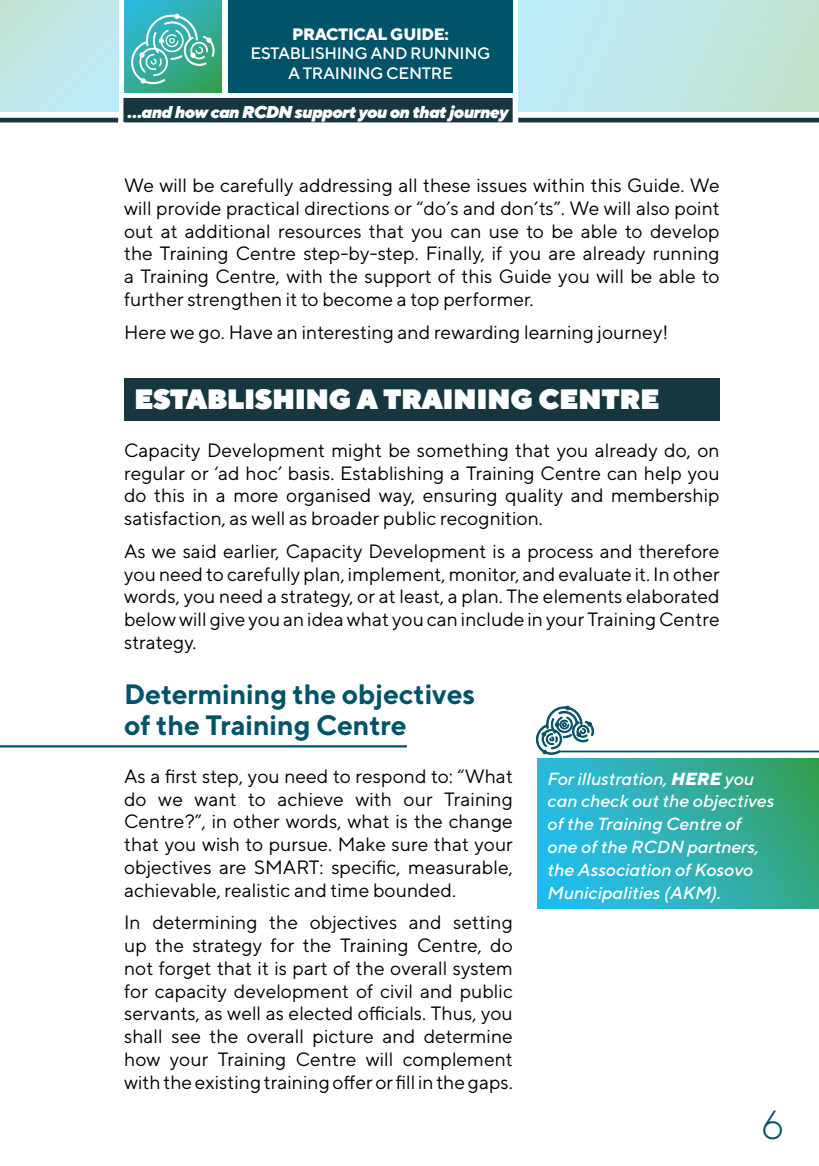
<style>
.page{position:relative;width:819px;height:1166px;background:#fff}
.page>*{position:absolute;margin:0;border:0;box-sizing:border-box;transform-origin:0 0}
.t1{font:300 40.6px "TT Norms";color:#005368}
.t2{font:700 28px/31.5px "TT Norms";letter-spacing:-.005em;color:#005368}
.t3{font:800 28px "TT Norms";letter-spacing:-.015em;color:#fff}
.t4{font:19.25px/22.8px "TT Norms";color:#000;text-align:justify}
.t5{font:italic 500 17.5px/22.8px "TT Norms";color:#fff}
.t6{font:italic 900 17.15px "TT Norms";letter-spacing:-.045em;color:#fff}
.t7{font:500 16.45px/19.6px "TT Norms";letter-spacing:-.02em;color:#fff;text-align:center}
.t8{font:800 16.45px "TT Norms";letter-spacing:-.02em;color:#fff}
.s1{font-weight:800}
</style>
<div class="page">
<div style="left:518px;top:0;width:301px;height:112px;background:linear-gradient(to right,#beebfb,#c3e2cd)"></div>
<div style="left:0;top:0;width:118px;height:112px;background:linear-gradient(to right,#c2e5dd,#bfeaf4)"></div>
<hr style="left:0;top:118px;width:118px;height:4px;background:#173740">
<hr style="left:518px;top:118px;width:301px;height:4px;background:#173740">
<div style="left:228px;top:0;width:285px;height:92px;background:#005368"></div>
<svg style="left:124px;top:0;width:97px;height:92px;background:#30ada2"></svg>
<svg style="left:118px;top:93px;width:395px;height:30px;background:#445d65"></svg>
<svg style="left:130px;top:14px;width:85px;height:70px;background:#58bbae"></svg>
<div style="left:124px;top:377px;width:595px;height:43px;background:#173740"></div>
<svg style="left:537px;top:758px;width:282px;height:150px;background:#2eb0af"></svg>
<hr style="left:0;top:745px;width:407px;height:2px;background:#005368">
<svg style="left:535px;top:706px;width:59px;height:49px"></svg>
<hr style="left:559px;top:750px;width:260px;height:2px;background:#005368">
<p class="t8" style="left:292px;top:23px;width:158px">PRACTICAL GUIDE:</p>
<p class="t7" style="left:250px;top:43px;width:241px">ESTABLISHING AND RUNNING<br>A TRAINING CENTRE</p>
<p class="t6" style="left:127px;top:101px;width:382px">…and how can RCDN support you on that journey</p>
<p class="t4" style="left:124px;top:174px;width:597px">We will be carefully addressing all these issues within this Guide. We will provide practical directions or “do’s and don’ts”. We will also point out at additional resources that you can use to be able to develop the Training Centre step-by-step. Finally, if you are already running a Training Centre, with the support of this Guide you will be able to further strengthen it to become a top performer.</p>
<p class="t4" style="left:124px;top:320px;width:546px">Here we go. Have an interesting and rewarding learning journey!</p>
<h2 class="t3" style="left:134px;top:381px;width:527px">ESTABLISHING A TRAINING CENTRE</h2>
<p class="t4" style="left:124px;top:438px;width:597px">Capacity Development might be something that you already do, on regular or ‘ad hoc’ basis. Establishing a Training Centre can help you do this in a more organised way, ensuring quality and membership satisfaction, as well as broader public recognition.</p>
<p class="t4" style="left:124px;top:539px;width:597px">As we said earlier, Capacity Development is a process and therefore you need to carefully plan, implement, monitor, and evaluate it. In other words, you need a strategy, or at least, a plan. The elements elaborated below will give you an idea what you can include in your Training Centre strategy.</p>
<h2 class="t2" style="left:124px;top:677px;width:352px">Determining the objectives of the Training Centre</h2>
<p class="t4" style="left:124px;top:764px;width:390px">As a first step, you need to respond to: “What do we want to achieve with our Training Centre?”, in other words, what is the change that you wish to pursue. Make sure that your objectives are SMART: specific, measurable, achievable, realistic and time bounded.</p>
<p class="t4" style="left:124px;top:911px;width:390px">In determining the objectives and setting up the strategy for the Training Centre, do not forget that it is part of the overall system for capacity development of civil and public servants, as well as elected officials. Thus, you shall see the overall picture and determine how your Training Centre will complement with the existing training offer or fill in the gaps.</p>
<p class="t5" style="left:547px;top:767px;width:228px">For illustration, <span class="s1">HERE</span> you can check out the objectives of the Training Centre of one of the RCDN partners, the Association of Kosovo<br>Municipalities (AKM).</p>
<h1 class="t1" style="left:761px;top:1099px;width:25px">6</h1>
</div>
